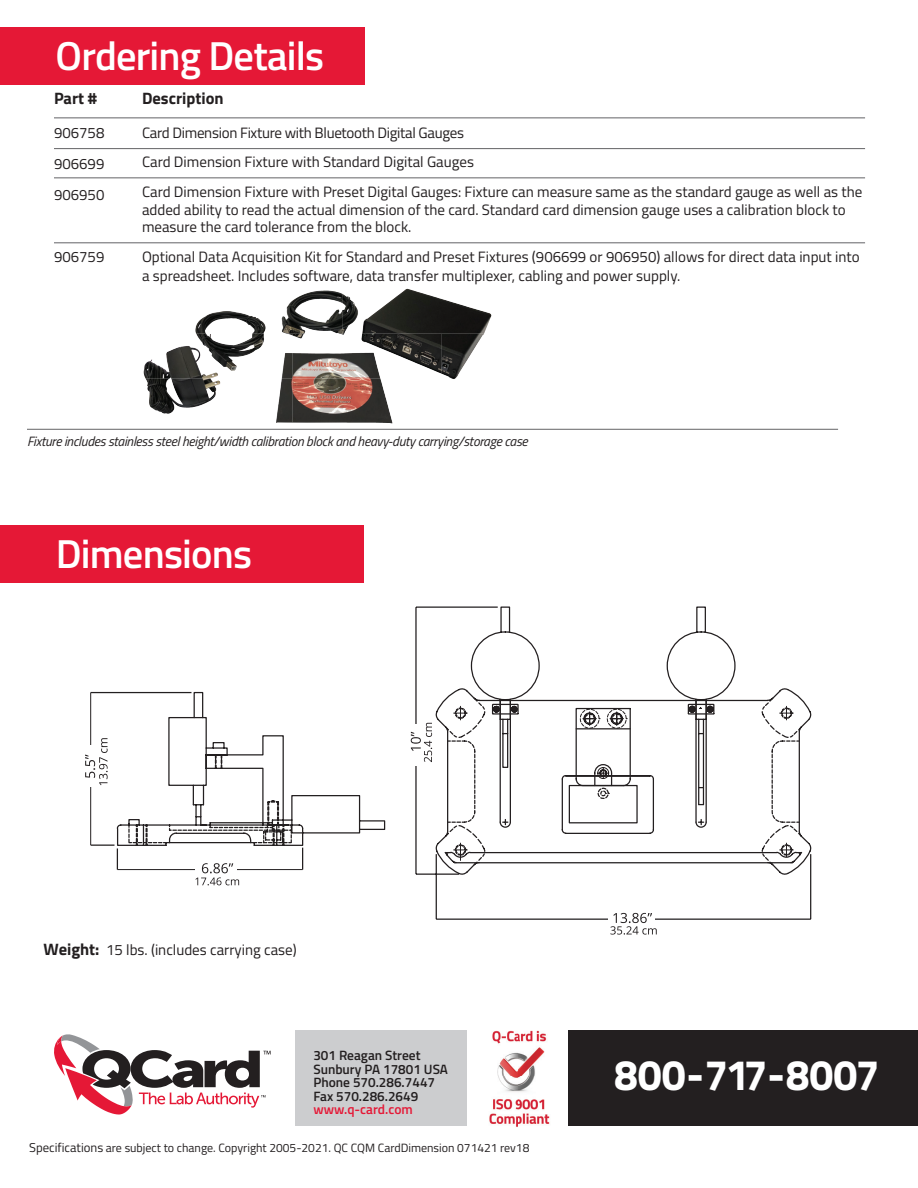
<style>
.page{position:relative;width:918px;height:1188px;background:#fff}
.page>*{position:absolute;margin:0;border:0;box-sizing:border-box;transform-origin:0 0}
.t1{font:42.9px "Titillium Text 25 L 999 wt";letter-spacing:.03em;color:#fff}
.t2{font:600 40.5px "Titillium Web";letter-spacing:-.02em;color:#fff}
.t3{font:700 16.5px "Titillium Web";color:#231f20}
.t4{font:15px/29.7px "Titillium Web";color:#231f20}
.t5{font:italic 13.5px "Titillium Web";letter-spacing:-.02em;color:#231f20}
.t6{font:600 13.5px/13.5px "Titillium Web";color:#231f20}
.t7{font:600 13.5px "Titillium Web";color:#e51836}
.t8{font:12px "Titillium Web";color:#231f20}
.s1{font-weight:700;font-size:16.5px}
.s2{font-size:12.75px}
</style>
<div class="page">
<div style="left:569px;top:1031px;width:349px;height:95px;background:#231f20"></div>
<div style="left:296px;top:1031px;width:171px;height:95px;background:#cccdcf"></div>
<svg style="left:446px;top:606px;width:290px;height:82px"></svg>
<hr style="left:436px;top:854px;width:1px;height:65px;background:#231f20">
<hr style="left:436px;top:919px;width:375px;height:1px;background:#231f20">
<hr style="left:810px;top:854px;width:1px;height:65px;background:#231f20">
<hr style="left:415px;top:607px;width:2px;height:267px;background:#231f20">
<hr style="left:416px;top:607px;width:82px;height:1px;background:#231f20">
<div style="left:608px;top:914px;width:47px;height:11px;background:#fff"></div>
<svg style="left:85px;top:691px;width:301px;height:194px"></svg>
<svg style="left:411px;top:688px;width:401px;height:187px"></svg>
<svg style="left:610px;top:913px;width:47px;height:22px"></svg>
<svg style="left:54px;top:1034px;width:217px;height:81px"></svg>
<hr style="left:54px;top:117px;width:811px;height:1px;background:#636366">
<hr style="left:54px;top:148px;width:811px;height:1px;background:#636366">
<hr style="left:54px;top:177px;width:811px;height:1px;background:#636366">
<hr style="left:54px;top:242px;width:811px;height:1px;background:#636366">
<div style="left:0;top:525px;width:364px;height:58px;background:#e51836"></div>
<div style="left:0;top:27px;width:364px;height:58px;background:#e51836"></div>
<img style="left:281px;top:291px;width:43px;height:38px">
<img style="left:362px;top:289px;width:129px;height:45px">
<img style="left:196px;top:333px;width:96px;height:13px">
<img style="left:292px;top:333px;width:150px;height:41px">
<img style="left:442px;top:333px;width:42px;height:46px">
<img style="left:167px;top:378px;width:226px;height:45px">
<hr style="left:27px;top:429px;width:811px;height:1px;background:#636366">
<img style="left:489px;top:1030px;width:61px;height:97px">
<h2 class="t2" style="left:56px;top:25px;width:270px">Ordering Details</h2>
<p class="t3" style="left:54px;top:86px;width:45px">Part #</p>
<p class="t4" style="left:54px;top:116px;width:52px;line-height:31.2px;text-align:justify">906758<br>906699<br>906950</p>
<p class="t4" style="left:54px;top:242px;width:52px">906759</p>
<p class="t3" style="left:142px;top:86px;width:83px">Description</p>
<p class="t4" style="left:142px;top:117px;width:722px">Card Dimension Fixture with Bluetooth Digital Gauges<br>Card Dimension Fixture with Standard Digital Gauges<br>Card Dimension Fixture with Preset Digital Gauges: Fixture can measure same as the standard gauge as well as the</p>
<p class="t4" style="left:142px;top:200px;width:705px;line-height:17.7px">added ability to read the actual dimension of the card. Standard card dimension gauge uses a calibration block to measure the card tolerance from the block.</p>
<p class="t4" style="left:142px;top:246px;width:719px;line-height:19.5px">Optional Data Acquisition Kit for Standard and Preset Fixtures (906699 or 906950) allows for direct data input into a spreadsheet. Includes software, data transfer multiplexer, cabling and power supply.</p>
<p class="t5" style="left:27px;top:431px;width:502px">Fixture includes stainless steel height/width calibration block and heavy-duty carrying/storage case</p>
<h2 class="t2" style="left:56px;top:523px;width:198px">Dimensions</h2>
<p class="t4" style="left:44px;top:934px;width:255px"><span class="s1">Weight:</span> 15 lbs. (includes carrying case)</p>
<p class="t6" style="left:313px;top:1048px;width:136px">301 Reagan Street<br>Sunbury PA 17801 USA<br>Phone 570.286.7447<br>Fax 570.286.2649</p>
<p class="t7" style="left:313px;top:1099px;width:101px">www.q-card.com</p>
<p class="t8" style="left:29px;top:1139px;width:502px"><span class="s2">Specifications</span> are subject to change. Copyright 2005-2021. QC CQM CardDimension 071421 rev18</p>
<h1 class="t1" style="left:614px;top:1042px;width:266px">800-717-8007</h1>
</div>
